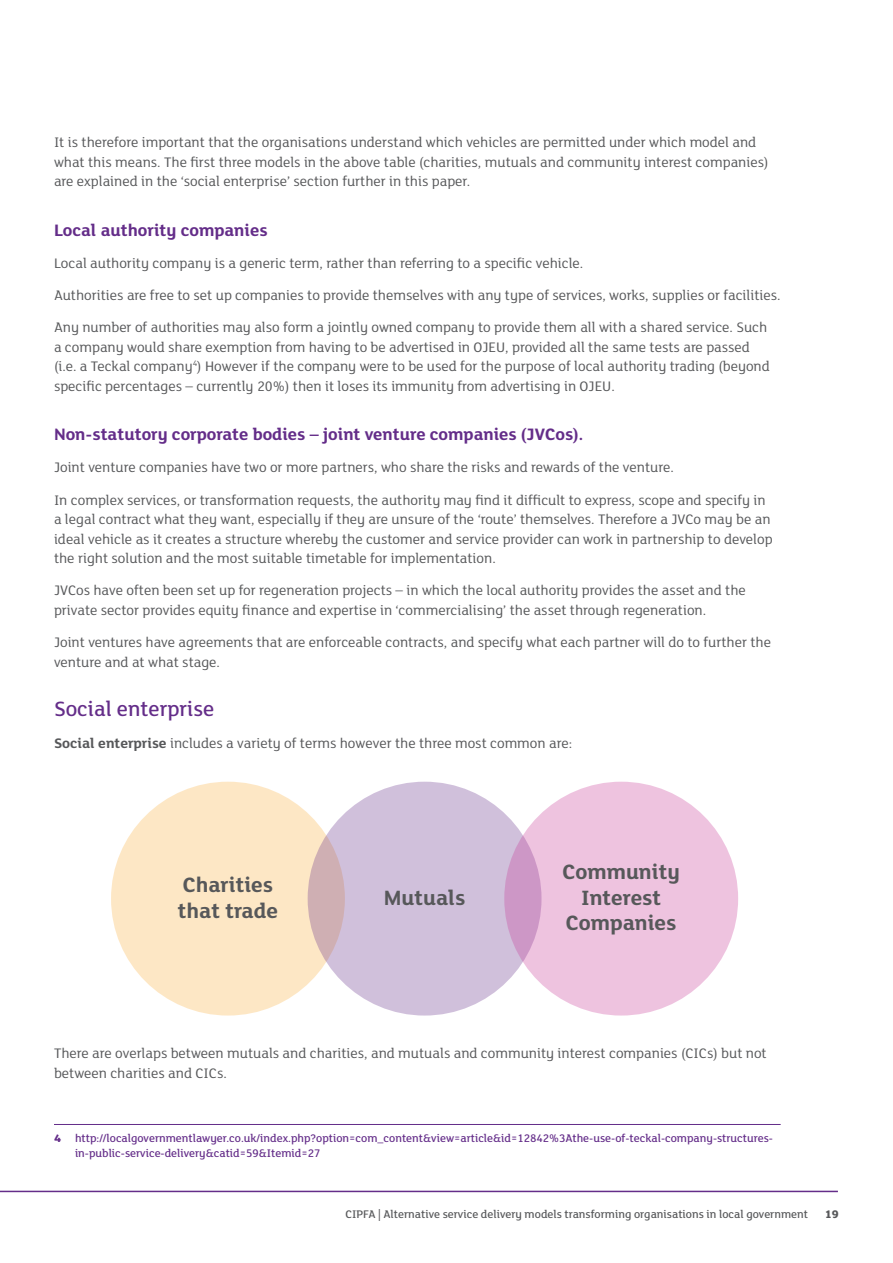
<style>
.page{position:relative;width:893px;height:1263px;background:#fff}
.page>*{position:absolute;margin:0;border:0;box-sizing:border-box;transform-origin:0 0}
.t1{font:700 22.5px/25.5px "FS Lola";color:#57585a}
.Bold_section{font:500 22.5px "FS Lola";color:#642d89}
.Bold_sub_section{font:700 18px "FS Lola";color:#642d89}
.t2{font:15px/19.5px "FS Lola";color:#57585a}
.Footnote{font:500 12px/15px "FS Lola";color:#642d89}
.t3{font:500 12px "FS Lola";color:#57585a}
.t4{font:800 12px "FS Lola";color:#57585a}
.s1{font-weight:700}
.s2{font-weight:800}
</style>
<div class="page">
<hr style="left:0;top:1191px;width:838px;height:1px;background:#642d89">
<hr style="left:54px;top:1124px;width:727px;height:1px;background:#642d89">
<div style="left:111px;top:782px;width:234px;height:233px;background:#fde7c5;border-radius:50%"></div>
<svg style="left:308px;top:782px;width:233px;height:233px;fill:#d0c0db"></svg>
<svg style="left:504px;top:782px;width:234px;height:233px;fill:#eec3df"></svg>
<p class="t2" style="left:54px;top:132px;width:716px">It is therefore important that the organisations understand which vehicles are permitted under which model and what this means. The first three models in the above table (charities, mutuals and community interest companies) are explained in the ‘social enterprise’ section further in this paper.</p>
<p class="Bold_sub_section" style="left:54px;top:217px;width:215px">Local authority companies</p>
<p class="t2" style="left:54px;top:253px;width:531px">Local authority company is a generic term, rather than referring to a specific vehicle.</p>
<p class="t2" style="left:54px;top:285px;width:728px">Authorities are free to set up companies to provide themselves with any type of services, works, supplies or facilities.</p>
<p class="t2" style="left:54px;top:317px;width:717px">Any number of authorities may also form a jointly owned company to provide them all with a shared service. Such a company would share exemption from having to be advertised in OJEU, provided all the same tests are passed (i.e. a Teckal company<sup>4</sup>) However if the company were to be used for the purpose of local authority trading (beyond specific percentages – currently 20%) then it loses its immunity from advertising in OJEU.</p>
<p class="Bold_sub_section" style="left:54px;top:422px;width:531px">Non-statutory corporate bodies – joint venture companies (JVCos).</p>
<p class="t2" style="left:54px;top:457px;width:621px">Joint venture companies have two or more partners, who share the risks and rewards of the venture.</p>
<p class="t2" style="left:54px;top:489px;width:720px">In complex services, or transformation requests, the authority may find it difficult to express, scope and specify in a legal contract what they want, especially if they are unsure of the ‘route’ themselves. Therefore a JVCo may be an ideal vehicle as it creates a structure whereby the customer and service provider can work in partnership to develop the right solution and the most suitable timetable for implementation.</p>
<p class="t2" style="left:54px;top:580px;width:693px">JVCos have often been set up for regeneration projects – in which the local authority provides the asset and the private sector provides equity finance and expertise in ‘commercialising’ the asset through regeneration.</p>
<p class="t2" style="left:54px;top:632px;width:719px">Joint ventures have agreements that are enforceable contracts, and specify what each partner will do to further the venture and at what stage.</p>
<p class="Bold_section" style="left:54px;top:694px;width:162px">Social enterprise</p>
<p class="t2" style="left:54px;top:733px;width:520px"><span class="s1">Social enterprise</span> includes a variety of terms however the three most common are:</p>
<p class="t1" style="left:178px;top:871px;width:102px">Charities that trade</p>
<p class="t1" style="left:384px;top:884px;width:83px">Mutuals</p>
<p class="t1" style="left:562px;top:858px;width:119px;text-align:center">Community<br>Interest<br>Companies</p>
<p class="t2" style="left:54px;top:1043px;width:714px">There are overlaps between mutuals and charities, and mutuals and community interest companies (CICs) but not between charities and CICs.</p>
<p class="Footnote" style="left:75px;top:1130px;width:699px;text-indent:-21px"><span class="s2">4</span> http://localgovernmentlawyer.co.uk/index.php?option=com_content&amp;view=article&amp;id=12842%3Athe-use-of-teckal-company-structures&shy;in-public-service-delivery&amp;catid=59&amp;Itemid=27</p>
<p class="t3" style="left:346px;top:1206px;width:464px">CIPFA | Alternative service delivery models transforming organisations in local government</p>
<p class="t4" style="left:825px;top:1206px;width:16px">19</p>
</div>
